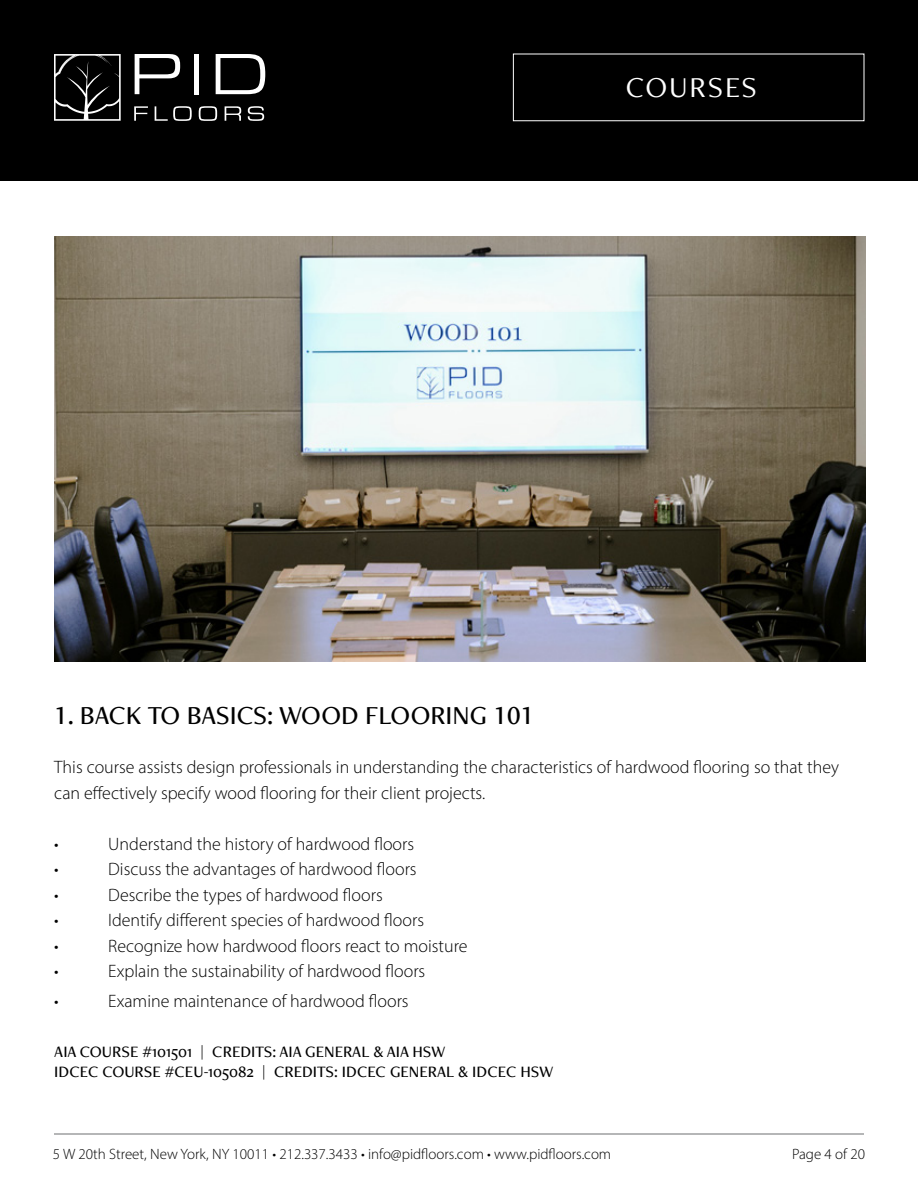
<style>
.page{position:relative;width:918px;height:1188px;background:#fff}
.page>*{position:absolute;margin:0;border:0;box-sizing:border-box;transform-origin:0 0}
.t1{font:30px "Freight Neo Pro";letter-spacing:.06em;color:#fff}
.t2{font:500 27px "Freight Neo Pro";color:#000}
.t3{font:300 18px/25.5px "Myriad Pro";color:#000}
.t4{font:500 16.5px/19.8px "Freight Neo Pro";color:#000}
.t5{font:300 15px "Myriad Pro";color:#000}
</style>
<div class="page">
<hr style="left:54px;top:1134px;width:810px;height:1px;background:#6d6e71">
<div style="left:0;top:0;width:918px;height:181px;background:#000"></div>
<svg style="left:135px;top:54px;width:45px;height:40px"></svg>
<div style="left:194px;top:54px;width:5px;height:40px;background:#fff"></div>
<svg style="left:216px;top:54px;width:49px;height:40px"></svg>
<svg style="left:134px;top:106px;width:14px;height:15px"></svg>
<svg style="left:155px;top:106px;width:37px;height:15px"></svg>
<svg style="left:199px;top:106px;width:18px;height:15px"></svg>
<svg style="left:225px;top:106px;width:16px;height:15px"></svg>
<svg style="left:248px;top:106px;width:16px;height:15px"></svg>
<svg style="left:54px;top:54px;width:67px;height:67px"></svg>
<img style="left:54px;top:236px;width:811px;height:426px">
<h1 class="t1" style="left:626px;top:67px;width:133px">COURSES</h1>
<h2 class="t2" style="left:54px;top:697px;width:481px">1. BACK TO BASICS: WOOD FLOORING 101</h2>
<p class="t3" style="left:54px;top:754px;width:786px">This course assists design professionals in understanding the characteristics of hardwood flooring so that they can effectively specify wood flooring for their client projects.</p>
<p class="t3" style="left:54px;top:831px;width:6px">•</p>
<p class="t3" style="left:108px;top:831px;width:307px">Understand the history of hardwood floors</p>
<p class="t3" style="left:54px;top:856px;width:6px">•</p>
<p class="t3" style="left:108px;top:856px;width:310px">Discuss the advantages of hardwood floors</p>
<p class="t3" style="left:54px;top:882px;width:6px">•</p>
<p class="t3" style="left:108px;top:882px;width:276px">Describe the types of hardwood floors</p>
<p class="t3" style="left:54px;top:907px;width:6px">•</p>
<p class="t3" style="left:108px;top:907px;width:317px">Identify different species of hardwood floors</p>
<p class="t3" style="left:54px;top:933px;width:6px">•</p>
<p class="t3" style="left:108px;top:933px;width:361px">Recognize how hardwood floors react to moisture</p>
<p class="t3" style="left:54px;top:958px;width:6px">•</p>
<p class="t3" style="left:108px;top:958px;width:319px">Explain the sustainability of hardwood floors</p>
<p class="t3" style="left:54px;top:988px;width:6px">•</p>
<p class="t3" style="left:108px;top:988px;width:302px">Examine maintenance of hardwood floors</p>
<p class="t4" style="left:54px;top:1041px;width:501px">AIA COURSE #101501 | CREDITS: AIA GENERAL &amp; AIA HSW<br>IDCEC COURSE #CEU-105082 | CREDITS: IDCEC GENERAL &amp; IDCEC HSW</p>
<p class="t5" style="left:53px;top:1145px;width:560px">5 W 20th Street, New York, NY 10011 • 212.337.3433 • info@pidfloors.com • www.pidfloors.com</p>
<p class="t5" style="left:792px;top:1145px;width:75px">Page 4 of 20</p>
</div>
